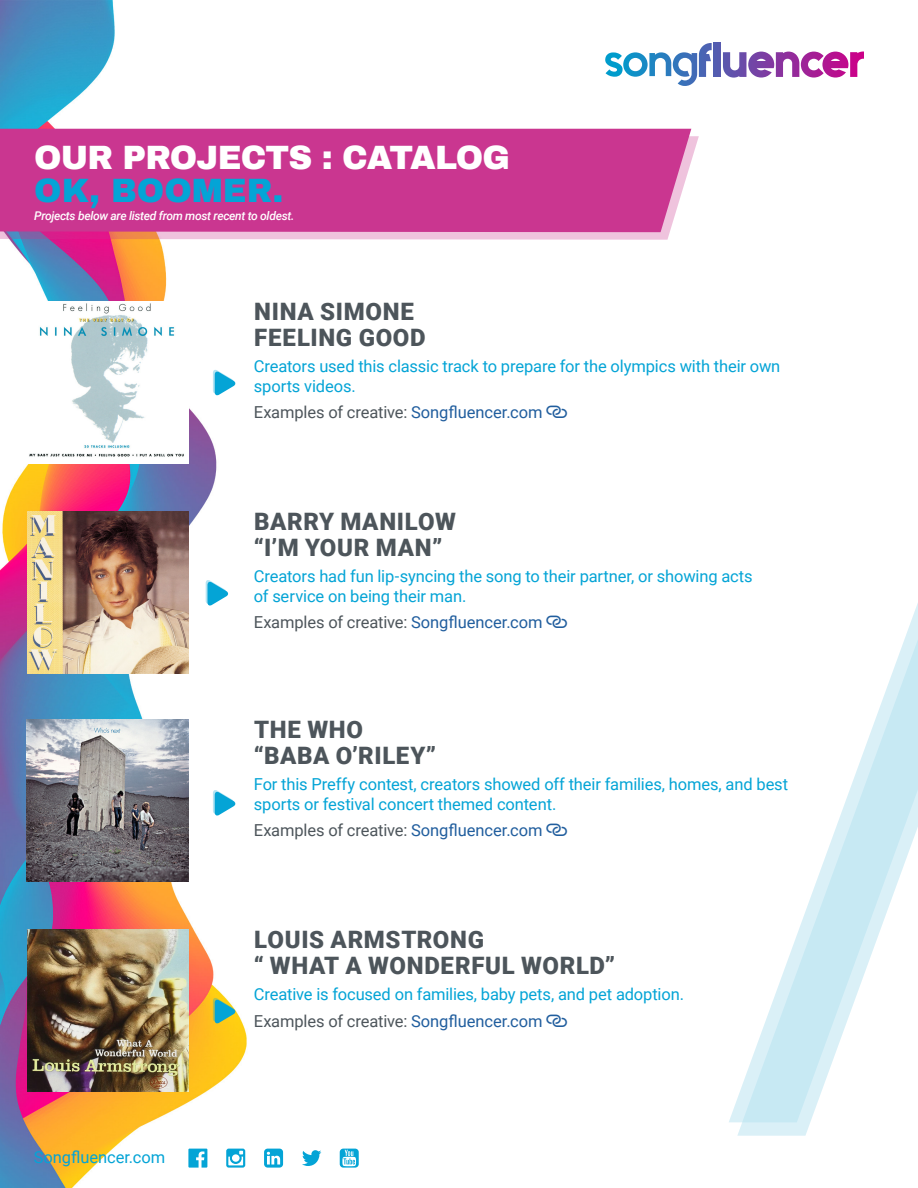
<style>
.page{position:relative;width:918px;height:1188px;background:#fff}
.page>*{position:absolute;margin:0;border:0;box-sizing:border-box;transform-origin:0 0}
.t1{font:900 33px "Archivo";letter-spacing:-.025em;color:#fff}
.t2{font:900 33px "Archivo";color:#04a4d6}
.t3{font:900 24px/26.2px "Roboto";letter-spacing:.03em;color:#4d555b}
.t4{font:16.5px/19.5px "Roboto";letter-spacing:-.01em;color:#04a4d6}
.t5{font:16.5px "Roboto";letter-spacing:-.005em;color:#4d555b}
.t6{font:italic 500 12px "Roboto";letter-spacing:-.025em;color:#fff}
.s1{color:#215e9e}
.s2{color:#4d555b}
</style>
<div class="page">
<img style="left:0;top:0;width:864px;height:1188px">
<svg style="left:0;top:136px;width:699px;height:104px;fill:#efc3dd"></svg>
<div style="left:0;top:129px;width:691px;height:103px;background:#ca3690"></div>
<svg style="left:605px;top:43px;width:107px;height:43px"></svg>
<div style="left:713px;top:43px;width:7px;height:34px;background:#545cb0"></div>
<svg style="left:723px;top:52px;width:141px;height:26px"></svg>
<img style="left:27px;top:930px;width:162px;height:162px">
<svg style="left:213px;top:997px;width:23px;height:27px"></svg>
<img style="left:27px;top:720px;width:162px;height:162px">
<svg style="left:213px;top:789px;width:23px;height:27px"></svg>
<img style="left:27px;top:302px;width:162px;height:162px">
<svg style="left:213px;top:369px;width:23px;height:27px"></svg>
<svg style="left:729px;top:228px;width:189px;height:894px"></svg>
<img style="left:27px;top:512px;width:162px;height:162px">
<svg style="left:206px;top:579px;width:23px;height:27px"></svg>
<svg style="left:188px;top:1149px;width:19px;height:19px"></svg>
<svg style="left:340px;top:1149px;width:19px;height:19px"></svg>
<svg style="left:302px;top:1150px;width:19px;height:16px"></svg>
<svg style="left:264px;top:1149px;width:19px;height:19px"></svg>
<svg style="left:226px;top:1149px;width:19px;height:19px"></svg>
<svg style="left:546px;top:1014px;width:21px;height:13px"></svg>
<svg style="left:546px;top:824px;width:21px;height:12px"></svg>
<svg style="left:546px;top:406px;width:21px;height:12px"></svg>
<svg style="left:546px;top:616px;width:21px;height:12px"></svg>
<h1 class="t1" style="left:34px;top:138px;width:477px">OUR PROJECTS : CATALOG</h1>
<h1 class="t2" style="left:34px;top:171px;width:251px">OK, BOOMER.</h1>
<p class="t6" style="left:34px;top:208px;width:262px">Projects below are listed from most recent to oldest.</p>
<h2 class="t3" style="left:254px;top:297px;width:173px">NINA SIMONE<br>FEELING GOOD</h2>
<p class="t4" style="left:254px;top:356px;width:528px">Creators used this classic track to prepare for the olympics with their own sports videos.</p>
<p class="t5" style="left:254px;top:401px;width:290px">Examples of creative: <span class="s1">Songfluencer.com</span></p>
<h2 class="t3" style="left:254px;top:507px;width:204px">BARRY MANILOW “I’M YOUR MAN”</h2>
<p class="t4" style="left:254px;top:566px;width:500px">Creators had fun lip-syncing the song to their partner, or showing acts of service on being their man.</p>
<p class="t5" style="left:254px;top:611px;width:290px">Examples of creative: <span class="s1">Songfluencer.com</span></p>
<h2 class="t3" style="left:254px;top:715px;width:184px">THE WHO “BABA O’RILEY”</h2>
<p class="t4" style="left:254px;top:774px;width:536px">For this Preffy contest, creators showed off their families, homes, and best sports or festival concert themed content.</p>
<p class="t5" style="left:254px;top:819px;width:290px">Examples of creative: <span class="s1">Songfluencer.com</span></p>
<p class="t4" style="left:34px;top:1147px;width:133px">Songfluencer.com</p>
<h2 class="t3" style="left:254px;top:925px;width:363px">LOUIS ARMSTRONG<br>“ WHAT A WONDERFUL WORLD”</h2>
<p class="t4" style="left:254px;top:980px;width:432px;line-height:26.5px">Creative is focused on families, baby pets, and pet adoption.<br><span class="s2">Examples of creative:</span> <span class="s1">Songfluencer.com</span></p>
</div>
